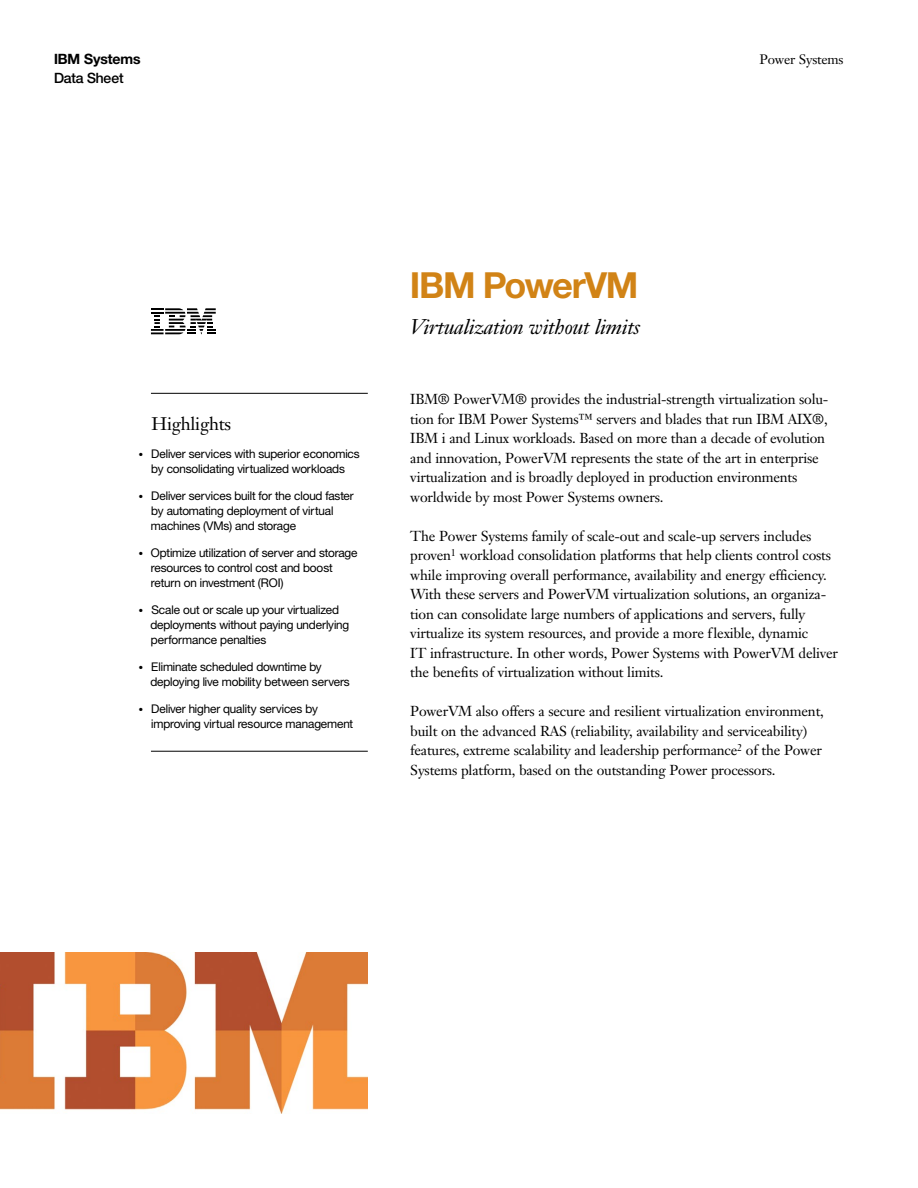
<style>
.page{position:relative;width:918px;height:1188px;background:#fff}
.page>*{position:absolute;margin:0;border:0;box-sizing:border-box;transform-origin:0 0}
.t1{font:700 36px "Helv Neuefor IBM";letter-spacing:-.02em;color:#d18316}
.t2{font:italic 21px "Janson Text LT Pro";letter-spacing:-.015em;color:#000}
.t3{font:18px "Janson Text LT Pro";letter-spacing:-.015em;color:#000}
.t4{font:14.25px/19.5px "Janson Text LT Pro";letter-spacing:-.015em;color:#000}
.t5{font:700 14.25px/19.4px "Helv Neuefor IBM";color:#000}
.t6{font:13.5px "Janson Text LT Pro";letter-spacing:-.015em;color:#000}
.t7{font:12px/15px "Helv Neuefor IBM";letter-spacing:-.01em;color:#000}
.t8{font:4.5px "Zapf Dingbats";color:#000}
.s1{font-weight:500}
</style>
<div class="page">
<img style="left:0;top:953px;width:368px;height:161px">
<svg style="left:151px;top:308px;width:65px;height:26px"></svg>
<hr style="left:151px;top:393px;width:217px;height:1px;background:#000">
<hr style="left:151px;top:751px;width:217px;height:1px;background:#000">
<p class="t5" style="left:54px;top:49px;width:88px">IBM Systems<br><span class="s1">Data Sheet</span></p>
<p class="t6" style="left:759px;top:51px;width:86px">Power Systems</p>
<h2 class="t3" style="left:152px;top:412px;width:81px">Highlights</h2>
<p class="t8" style="left:139px;top:452px;width:13px">●● ●●</p>
<p class="t7" style="left:151px;top:446px;width:210px">Deliver services with superior economics by consolidating virtualized workloads</p>
<p class="t8" style="left:139px;top:494px;width:13px">●● ●●</p>
<p class="t7" style="left:151px;top:488px;width:204px">Deliver services built for the cloud faster by automating deployment of virtual machines (VMs) and storage</p>
<p class="t8" style="left:139px;top:551px;width:13px">●● ●●</p>
<p class="t7" style="left:151px;top:545px;width:208px">Optimize utilization of server and storage resources to control cost and boost return on investment (ROI)</p>
<p class="t8" style="left:139px;top:608px;width:13px">●● ●●</p>
<p class="t7" style="left:150px;top:602px;width:200px">Scale out or scale up your virtualized deployments without paying underlying performance penalties</p>
<p class="t8" style="left:139px;top:665px;width:13px">●● ●●</p>
<p class="t7" style="left:150px;top:659px;width:201px">Eliminate scheduled downtime by deploying live mobility between servers</p>
<p class="t8" style="left:139px;top:707px;width:13px">●● ●●</p>
<p class="t7" style="left:151px;top:701px;width:203px">Deliver higher quality services by improving virtual resource management</p>
<h1 class="t1" style="left:410px;top:262px;width:229px">IBM PowerVM</h1>
<h2 class="t2" style="left:410px;top:314px;width:231px">Virtualization without limits</h2>
<p class="t4" style="left:410px;top:389px;width:420px">IBM® PowerVM® provides the industrial-strength virtualization solu&shy;tion for IBM Power Systems™ servers and blades that run IBM AIX®, IBM i and Linux workloads. Based on more than a decade of evolution and innovation, PowerVM represents the state of the art in enterprise virtualization and is broadly deployed in production environments worldwide by most Power Systems owners.</p>
<p class="t4" style="left:410px;top:526px;width:429px">The Power Systems family of scale-out and scale-up servers includes proven<sup>1</sup> workload consolidation platforms that help clients control costs while improving overall performance, availability and energy efficiency.<br>With these servers and PowerVM virtualization solutions, an organiza&shy;tion can consolidate large numbers of applications and servers, fully virtualize its system resources, and provide a more flexible, dynamic<br>IT infrastructure. In other words, Power Systems with PowerVM deliver the benefits of virtualization without limits.</p>
<p class="t4" style="left:410px;top:702px;width:415px">PowerVM also offers a secure and resilient virtualization environment, built on the advanced RAS (reliability, availability and serviceability) features, extreme scalability and leadership performance<sup>2</sup> of the Power Systems platform, based on the outstanding Power processors.</p>
</div>
